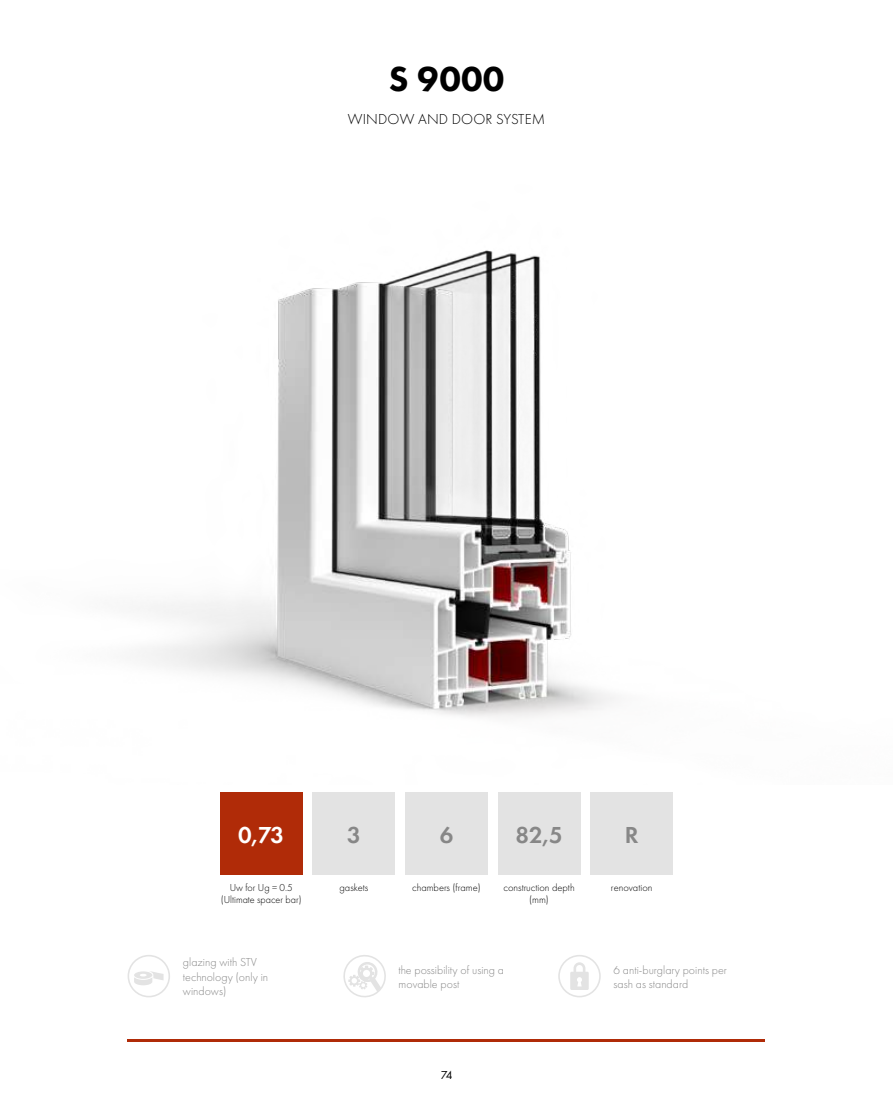
<style>
.page{position:relative;width:893px;height:1106px;background:#fff}
.page>*{position:absolute;margin:0;border:0;box-sizing:border-box;transform-origin:0 0}
.t1{font:800 36px "Futura PT";color:#000}
.t2{font:600 24px "Futura PT";color:#878787}
.t3{font:600 24px "Futura PT";color:#fff}
.t4{font:300 15px "Futura PT";letter-spacing:.01em;color:#000}
.t5{font:300 12px/14.4px "Futura PT";color:#878787}
.t6{font:12px "Futura PT";color:#000}
.t7{font:300 10.5px/12px "Futura PT";color:#000;text-align:center}
</style>
<div class="page">
<img style="left:139px;top:250px;width:477px;height:468px">
<hr style="left:128px;top:1039px;width:637px;height:3px;background:#b02b08">
<div style="left:128px;top:954px;width:42px;height:43px;border:2px solid #e3e3e3;border-radius:50%"></div>
<svg style="left:134px;top:971px;width:30px;height:14px"></svg>
<svg style="left:343px;top:955px;width:43px;height:43px"></svg>
<svg style="left:570px;top:962px;width:19px;height:28px"></svg>
<div style="left:558px;top:954px;width:43px;height:43px;border:2px solid #e3e3e3;border-radius:50%"></div>
<div style="left:313px;top:792px;width:82px;height:82px;background:#e3e3e3"></div>
<div style="left:405px;top:792px;width:83px;height:82px;background:#e3e3e3"></div>
<div style="left:498px;top:792px;width:82px;height:82px;background:#e3e3e3"></div>
<div style="left:591px;top:792px;width:82px;height:82px;background:#e3e3e3"></div>
<div style="left:220px;top:792px;width:82px;height:82px;background:#b02b08"></div>
<h1 class="t1" style="left:389px;top:57px;width:117px">S 9000</h1>
<p class="t4" style="left:348px;top:110px;width:199px">WINDOW AND DOOR SYSTEM</p>
<h2 class="t3" style="left:238px;top:819px;width:47px">0,73</h2>
<p class="t7" style="left:221px;top:881px;width:82px">Uw for Ug = 0.5 (Ultimate spacer bar)</p>
<h2 class="t2" style="left:347px;top:819px;width:15px">3</h2>
<p class="t7" style="left:339px;top:881px;width:30px">gaskets</p>
<h2 class="t2" style="left:440px;top:819px;width:15px">6</h2>
<p class="t7" style="left:412px;top:881px;width:70px">chambers (frame)</p>
<h2 class="t2" style="left:516px;top:819px;width:49px">82,5</h2>
<p class="t7" style="left:503px;top:881px;width:73px">construction depth (mm)</p>
<h2 class="t2" style="left:625px;top:819px;width:15px">R</h2>
<p class="t7" style="left:611px;top:881px;width:43px">renovation</p>
<p class="t5" style="left:183px;top:955px;width:87px">glazing with STV technology (only in windows)</p>
<p class="t5" style="left:399px;top:962px;width:107px">the possibility of using a movable post</p>
<p class="t5" style="left:613px;top:962px;width:115px">6 anti-burglary points per sash as standard</p>
<p class="t6" style="left:440px;top:1067px;width:13px">74</p>
</div>
